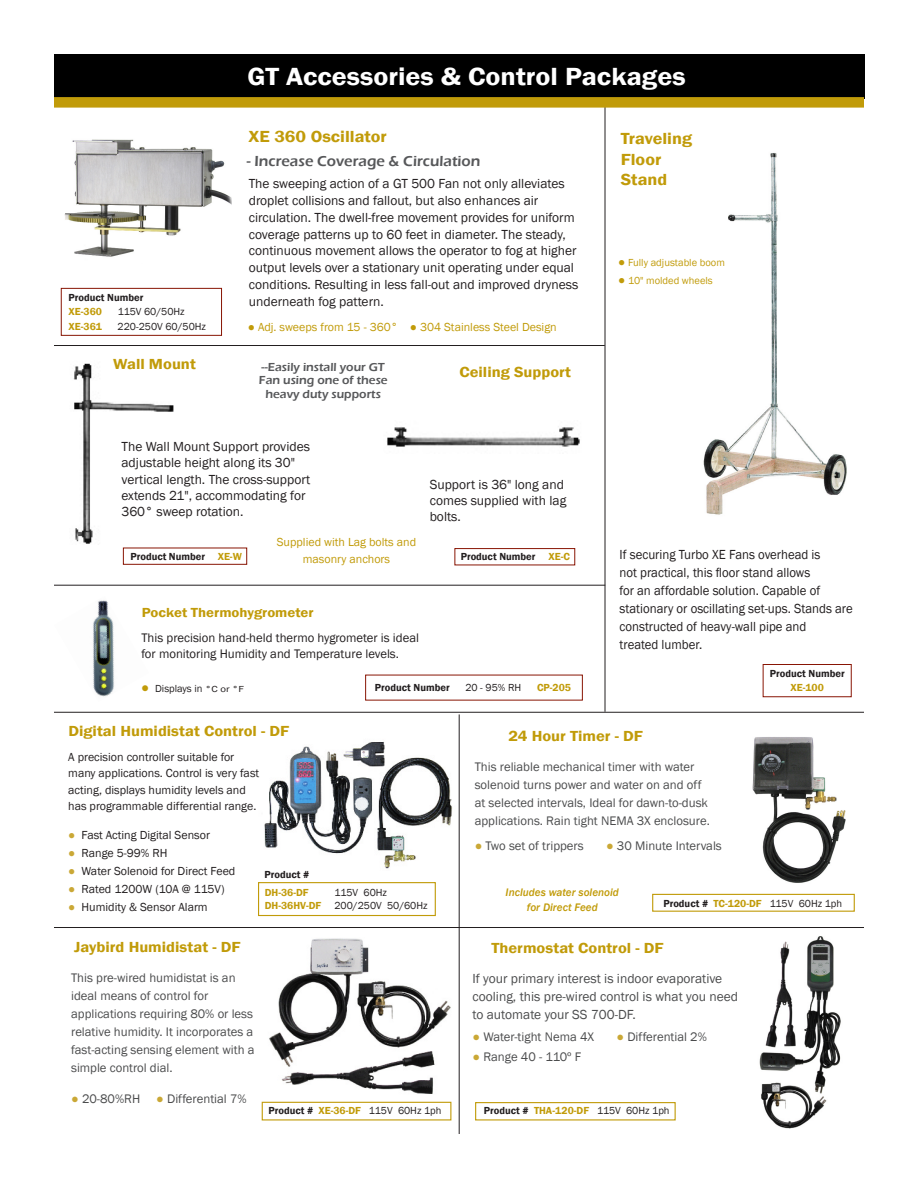
<style>
.page{position:relative;width:918px;height:1188px;background:#fff}
.page>*{position:absolute;margin:0;border:0;box-sizing:border-box;transform-origin:0 0}
.t1{font:600 25.5px "Franklin Gothic";color:#fff;scale:1.1 1}
.t2{font:600 16.5px/20.2px "Franklin Gothic";color:#c19b09;scale:1.1 1}
.t3{font:600 15px "Franklin Gothic";color:#c19b09;scale:1.1 1}
.t4{font:600 15px "Eras ITC";color:#57585a}
.t5{font:13.5px/16.8px "Franklin Gothic";color:#231f20}
.t6{font:13.5px/18px "Franklin Gothic";color:#231f20;scale:.95 1}
.t7{font:13.5px/18px "Franklin Gothic";color:#4b4c4d}
.t8{font:600 13.5px "Franklin Gothic";color:#c19b09;scale:1.1 1}
.t9{font:12.75px/18px "Franklin Gothic";color:#4b4c4d}
.t10{font:12.75px/15.3px "Franklin Gothic";color:#231f20}
.t11{font:12px/16.5px "Franklin Gothic";color:#231f20}
.t12{font:12px/16.5px "Franklin Gothic";color:#c19b09;text-align:center}
.t13{font:600 12px/13.5px "Eras ITC";color:#57585a;text-align:center}
.t14{font:italic 500 11.25px/15px "Franklin Gothic";color:#c19b09;text-align:center}
.t15{font:10.5px "Franklin Gothic";color:#231f20}
.t16{font:600 10.5px/14.1px "Franklin Gothic";color:#231f20;text-align:center}
.t17{font:10.5px "Franklin Gothic";color:#c19b09}
.t18{font:600 10.5px "Franklin Gothic";color:#c19b09}
.s1{color:#c19b09}
.s2{font-size:12px}
.s3{font-size:13.5px;color:#c19b09}
.s4{font-size:9px}
.s5{color:#caa836}
.s6{font-weight:600}
.s7{font-weight:600;color:#c19b09}
</style>
<div class="page">
<img style="left:703px;top:153px;width:144px;height:362px">
<img style="left:93px;top:600px;width:21px;height:97px">
<div style="left:54px;top:54px;width:810px;height:45px;background:#000"></div>
<hr style="left:605px;top:106px;width:1px;height:606px;background:#231f20">
<hr style="left:54px;top:345px;width:551px;height:1px;background:#231f20">
<hr style="left:54px;top:585px;width:551px;height:1px;background:#231f20">
<hr style="left:54px;top:712px;width:810px;height:1px;background:#231f20">
<hr style="left:54px;top:927px;width:810px;height:1px;background:#231f20">
<div style="left:763px;top:664px;width:89px;height:33px;border:1px solid #881504"></div>
<img style="left:73px;top:363px;width:101px;height:181px">
<img style="left:387px;top:427px;width:193px;height:20px">
<div style="left:123px;top:548px;width:124px;height:17px;border:1px solid #881504"></div>
<div style="left:454px;top:548px;width:121px;height:17px;border:1px solid #881504"></div>
<hr style="left:459px;top:714px;width:1px;height:420px;background:#231f20">
<div style="left:61px;top:288px;width:161px;height:48px;border:1px solid #881504"></div>
<div style="left:54px;top:97px;width:810px;height:11px;background:#c19b09"></div>
<img style="left:64px;top:139px;width:168px;height:118px">
<img style="left:752px;top:737px;width:94px;height:146px">
<div style="left:262px;top:1102px;width:189px;height:18px;border:1px solid #c19b09"></div>
<div style="left:652px;top:894px;width:203px;height:18px;border:1px solid #c19b09"></div>
<div style="left:475px;top:1102px;width:201px;height:18px;border:1px solid #c19b09"></div>
<img style="left:264px;top:741px;width:189px;height:128px">
<div style="left:258px;top:882px;width:178px;height:34px;border:1px solid #c19b09"></div>
<img style="left:269px;top:938px;width:182px;height:156px">
<img style="left:759px;top:936px;width:82px;height:193px">
<p class="t16" style="left:69px;top:290px;width:76px;line-height:14.5px;text-align:left">Product Number<br><span class="s1">XE-360</span></p>
<p class="t15" style="left:118px;top:305px;width:68px">115V 60/50Hz</p>
<p class="t18" style="left:69px;top:320px;width:35px">XE-361</p>
<p class="t15" style="left:118px;top:320px;width:90px">220-250V 60/50Hz</p>
<p class="t1" style="left:248px;top:60px;width:400px">GT Accessories &amp; Control Packages</p>
<p class="t2" style="left:249px;top:127px;width:127px">XE 360 Oscillator</p>
<p class="t5" style="left:249px;top:176px;width:331px">The sweeping action of a GT 500 Fan not only alleviates droplet collisions and fallout, but also enhances air circulation. The dwell-free movement provides for uniform coverage patterns up to 60 feet in diameter. The steady, continuous movement allows the operator to fog at higher output levels over a stationary unit operating under equal conditions. Resulting in less fall-out and improved dryness underneath fog pattern.</p>
<p class="t4" style="left:247px;top:153px;width:235px">- Increase Coverage &amp; Circulation</p>
<p class="t12" style="left:248px;top:319px;width:310px">● Adj. sweeps from 15 - 360° ● 304 Stainless Steel Design</p>
<p class="t2" style="left:621px;top:129px;width:66px">Traveling<br>Floor<br>Stand</p>
<p class="t17" style="left:618px;top:255px;width:108px"><span class="s2">●</span> Fully adjustable boom</p>
<p class="t17" style="left:618px;top:273px;width:96px"><span class="s2">●</span> 10" molded wheels</p>
<p class="t3" style="left:113px;top:355px;width:77px">Wall Mount</p>
<p class="t13" style="left:259px;top:360px;width:130px">--Easily install your GT<br>Fan using one of these heavy duty supports</p>
<p class="t3" style="left:459px;top:362px;width:103px">Ceiling Support</p>
<p class="t5" style="left:122px;top:439px;width:190px;line-height:16.2px">The Wall Mount Support provides adjustable height along its 30" vertical length. The cross-support extends 21", accommodating for<br>360° sweep rotation.</p>
<p class="t16" style="left:130px;top:549px;width:113px">Product Number <span class="s1">XE-W</span></p>
<p class="t16" style="left:461px;top:550px;width:111px">Product Number <span class="s1">XE-C</span></p>
<p class="t5" style="left:430px;top:476px;width:138px;line-height:16.2px">Support is 36" long and comes supplied with lag bolts.</p>
<p class="t12" style="left:277px;top:534px;width:141px">Supplied with Lag bolts and masonry anchors</p>
<p class="t8" style="left:142px;top:604px;width:158px">Pocket Thermohygrometer</p>
<p class="t10" style="left:141px;top:631px;width:279px">This precision hand-held thermo hygrometer is ideal for monitoring Humidity and Temperature levels.</p>
<p class="t15" style="left:141px;top:682px;width:105px"><span class="s3">●</span> Displays in <span class="s4">°C or °F</span></p>
<p class="t16" style="left:375px;top:681px;width:76px">Product Number</p>
<p class="t15" style="left:465px;top:681px;width:57px">20 - 95% RH</p>
<p class="t18" style="left:537px;top:681px;width:36px">CP-205</p>
<p class="t6" style="left:620px;top:546px;width:247px">If securing Turbo XE Fans overhead is<br>not practical, this floor stand allows<br>for an affordable solution. Capable of stationary or oscillating set-ups. Stands are constructed of heavy-wall pipe and<br>treated lumber.</p>
<p class="t16" style="left:770px;top:667px;width:76px">Product Number<br><span class="s1">XE-100</span></p>
<p class="t3" style="left:68px;top:722px;width:202px">Digital Humidistat Control - DF</p>
<p class="t11" style="left:68px;top:749px;width:193px">A precision controller suitable for many applications. Control is very fast acting, displays humidity levels and has programmable differential range.</p>
<p class="t11" style="left:68px;top:827px;width:143px"><span class="s5">●</span> Fast Acting Digital Sensor</p>
<p class="t11" style="left:68px;top:845px;width:101px"><span class="s5">●</span> Range 5-99% RH</p>
<p class="t11" style="left:68px;top:863px;width:169px"><span class="s5">●</span> Water Solenoid for Direct Feed</p>
<p class="t11" style="left:68px;top:881px;width:158px"><span class="s5">●</span> Rated 1200W (10A @ 115V)</p>
<p class="t11" style="left:68px;top:899px;width:141px"><span class="s5">●</span> Humidity &amp; Sensor Alarm</p>
<p class="t16" style="left:265px;top:867px;width:46px">Product #</p>
<p class="t18" style="left:265px;top:886px;width:45px">DH-36-DF</p>
<p class="t15" style="left:334px;top:886px;width:54px">115V 60Hz</p>
<p class="t18" style="left:265px;top:899px;width:58px">DH-36HV-DF</p>
<p class="t15" style="left:334px;top:899px;width:95px">200/250V 50/60Hz</p>
<p class="t3" style="left:508px;top:727px;width:124px">24 Hour Timer - DF</p>
<p class="t9" style="left:475px;top:758px;width:237px">This reliable mechanical timer with water solenoid turns power and water on and off at selected intervals, Ideal for dawn-to-dusk applications. Rain tight NEMA 3X enclosure.</p>
<p class="t9" style="left:475px;top:837px;width:111px"><span class="s5">●</span> Two set of trippers</p>
<p class="t9" style="left:606px;top:837px;width:117px"><span class="s5">●</span> 30 Minute Intervals</p>
<p class="t14" style="left:506px;top:885px;width:115px">Includes water solenoid for Direct Feed</p>
<p class="t15" style="left:663px;top:897px;width:180px"><span class="s6">Product #</span> <span class="s7">TC-120-DF</span> 115V 60Hz 1ph</p>
<p class="t3" style="left:74px;top:937px;width:153px">Jaybird Humidistat - DF</p>
<p class="t3" style="left:491px;top:938px;width:158px">Thermostat Control - DF</p>
<p class="t9" style="left:71px;top:969px;width:185px">This pre-wired humidistat is an ideal means of control for applications requiring 80% or less relative humidity. It incorporates a fast-acting sensing element with a simple control dial.</p>
<p class="t9" style="left:71px;top:1090px;width:71px"><span class="s5">●</span> 20-80%RH</p>
<p class="t9" style="left:156px;top:1090px;width:92px"><span class="s5">●</span> Differential 7%</p>
<p class="t7" style="left:472px;top:969px;width:267px">If your primary interest is indoor evaporative cooling, this pre-wired control is what you need to automate your SS 700-DF.</p>
<p class="t9" style="left:472px;top:1028px;width:123px"><span class="s5">●</span> Water-tight Nema 4X</p>
<p class="t9" style="left:616px;top:1028px;width:92px"><span class="s5">●</span> Differential 2%</p>
<p class="t9" style="left:472px;top:1048px;width:110px"><span class="s5">●</span> Range 40 - 110º F</p>
<p class="t15" style="left:268px;top:1104px;width:175px"><span class="s6">Product #</span> <span class="s7">XE-36-DF</span> 115V 60Hz 1ph</p>
<p class="t15" style="left:484px;top:1104px;width:187px"><span class="s6">Product #</span> <span class="s7">THA-120-DF</span> 115V 60Hz 1ph</p>
</div>
